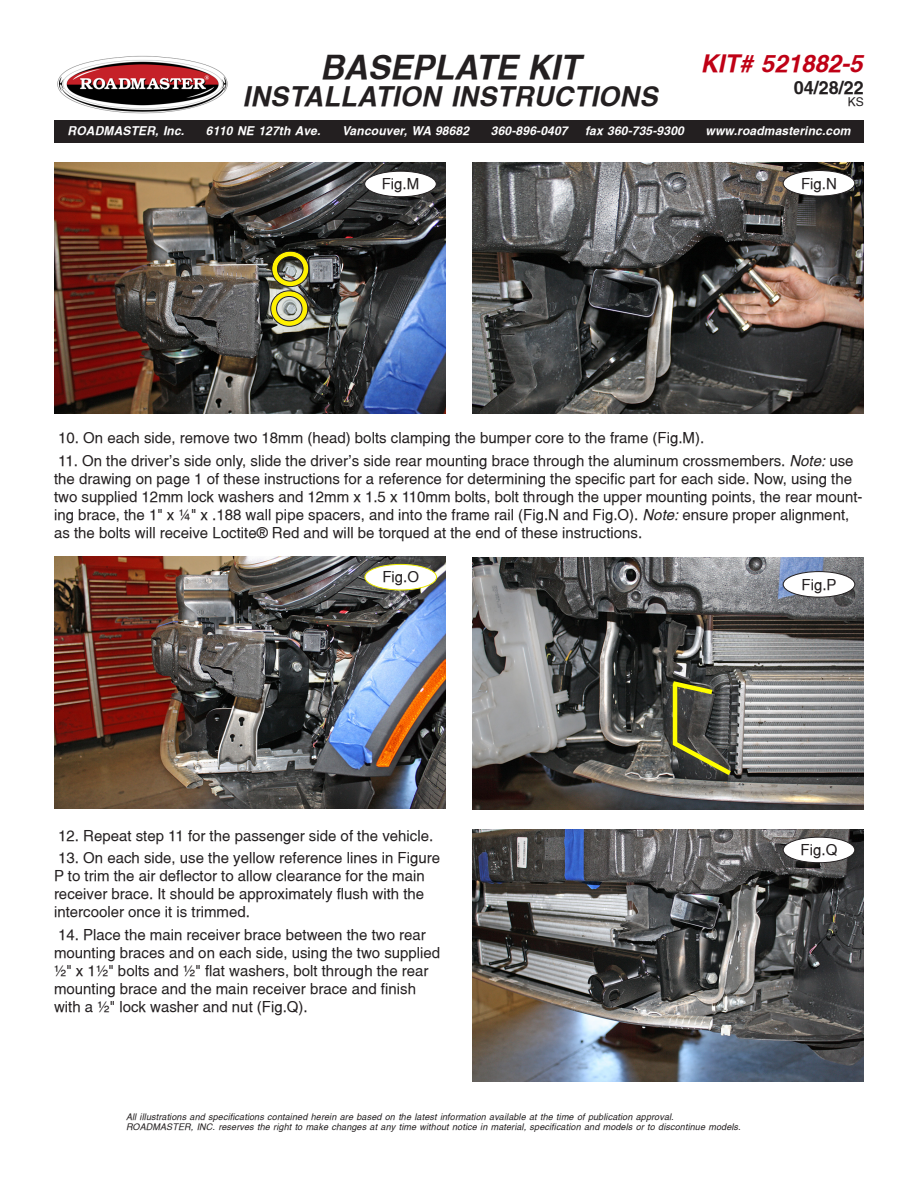
<style>
.page{position:relative;width:918px;height:1188px;background:#fff}
.page>*{position:absolute;margin:0;border:0;box-sizing:border-box;transform-origin:0 0}
.t1{font:italic 700 33px "Switzerland";color:#231f20}
.t2{font:italic 700 27px "Switzerland";letter-spacing:.015em;color:#231f20}
.t3{font:italic 700 24px "Switzerland";color:#bf0015}
.t4{font:700 18px "Switzerland";color:#231f20}
.Helv_10pt{font:15px/18px "Switzerland";color:#231f20}
.t5{font:italic 700 12px "Switzerland";letter-spacing:.015em;color:#fff}
.t6{font:12px "Switzerland";color:#231f20}
.Helv_10pt-2{font:italic 9px/10.5px "Switzerland";letter-spacing:.015em;color:#231f20}
.s1{font-style:italic}
</style>
<div class="page">
<div style="left:54px;top:121px;width:810px;height:22px;background:#231f20"></div>
<img style="left:57px;top:55px;width:171px;height:59px">
<img style="left:54px;top:556px;width:392px;height:252px">
<div style="left:365px;top:564px;width:72px;height:26px;background:#fff;border-radius:50%"></div>
<div style="left:365px;top:564px;width:72px;height:26px;border:1px solid #eceb00;border-radius:50%"></div>
<img style="left:472px;top:557px;width:392px;height:252px">
<img style="left:472px;top:829px;width:392px;height:252px">
<div style="left:783px;top:837px;width:72px;height:26px;background:#fff;border-radius:50%"></div>
<div style="left:783px;top:837px;width:72px;height:26px;border:1px solid #231f20;border-radius:50%"></div>
<img style="left:54px;top:162px;width:392px;height:252px">
<div style="left:365px;top:171px;width:71px;height:26px;background:#fff;border-radius:50%"></div>
<div style="left:364px;top:171px;width:72px;height:26px;border:1px solid #231f20;border-radius:50%"></div>
<img style="left:472px;top:162px;width:392px;height:252px">
<div style="left:783px;top:171px;width:72px;height:25px;background:#fff;border-radius:50%"></div>
<div style="left:783px;top:170px;width:72px;height:26px;border:1px solid #231f20;border-radius:50%"></div>
<div style="left:783px;top:572px;width:72px;height:25px;background:#fff;border-radius:50%"></div>
<div style="left:783px;top:571px;width:72px;height:26px;border:1px solid #231f20;border-radius:50%"></div>
<div style="left:271px;top:291px;width:37px;height:35px;border:5px solid #fff101;border-radius:50%"></div>
<div style="left:270px;top:290px;width:38px;height:37px;border:1px solid #231f20;border-radius:50%"></div>
<div style="left:276px;top:296px;width:26px;height:25px;border:1px solid #231f20;border-radius:50%"></div>
<div style="left:272px;top:251px;width:37px;height:35px;border:5px solid #fff101;border-radius:50%"></div>
<div style="left:271px;top:251px;width:38px;height:36px;border:1px solid #231f20;border-radius:50%"></div>
<div style="left:277px;top:256px;width:26px;height:26px;border:1px solid #231f20;border-radius:50%"></div>
<svg style="left:668px;top:678px;width:49px;height:19px"></svg>
<hr style="left:673px;top:683px;width:4px;height:62px;background:#fffe00">
<svg style="left:668px;top:737px;width:68px;height:42px;background:#57583c"></svg>
<h1 class="t1" style="left:320px;top:48px;width:261px">BASEPLATE KIT</h1>
<h2 class="t2" style="left:243px;top:80px;width:417px">INSTALLATION INSTRUCTIONS</h2>
<h3 class="t3" style="left:701px;top:49px;width:163px">KIT# 521882-5</h3>
<p class="t4" style="left:794px;top:76px;width:72px">04/28/22</p>
<p class="t6" style="left:848px;top:94px;width:18px">KS</p>
<p class="t5" style="left:68px;top:124px;width:118px">ROADMASTER, Inc.</p>
<p class="t5" style="left:206px;top:124px;width:116px">6110 NE 127th Ave.</p>
<p class="t5" style="left:342px;top:124px;width:129px">Vancouver, WA 98682</p>
<p class="t5" style="left:491px;top:124px;width:78px">360-896-0407</p>
<p class="t5" style="left:585px;top:124px;width:100px">fax 360-735-9300</p>
<p class="t5" style="left:706px;top:124px;width:146px">www.roadmasterinc.com</p>
<p class="Helv_10pt" style="left:382px;top:175px;width:39px">Fig.M</p>
<p class="Helv_10pt" style="left:801px;top:174px;width:37px">Fig.N</p>
<p class="Helv_10pt" style="left:58px;top:429px;width:648px">10. On each side, remove two 18mm (head) bolts clamping the bumper core to the frame (Fig.M).</p>
<p class="Helv_10pt" style="left:54px;top:451px;width:810px">11. On the driver's side only, slide the driver's side rear mounting brace through the aluminum crossmembers. <span class="s1">Note:</span> use the drawing on page 1 of these instructions for a reference for determining the specific part for each side. Now, using the two supplied 12mm lock washers and 12mm x 1.5 x 110mm bolts, bolt through the upper mounting points, the rear mount&shy;ing brace, the 1" x ¼" x .188 wall pipe spacers, and into the frame rail (Fig.N and Fig.O). <span class="s1">Note:</span> ensure proper alignment, as the bolts will receive Loctite® Red and will be torqued at the end of these instructions.</p>
<p class="Helv_10pt" style="left:382px;top:568px;width:38px">Fig.O</p>
<p class="Helv_10pt" style="left:802px;top:575px;width:37px">Fig.P</p>
<p class="Helv_10pt" style="left:58px;top:826px;width:377px">12. Repeat step 11 for the passenger side of the vehicle.</p>
<p class="Helv_10pt" style="left:54px;top:849px;width:388px">13. On each side, use the yellow reference lines in Figure P to trim the air deflector to allow clearance for the main receiver brace. It should be approximately flush with the intercooler once it is trimmed.</p>
<p class="Helv_10pt" style="left:54px;top:925px;width:388px">14. Place the main receiver brace between the two rear mounting braces and on each side, using the two supplied ½" x 1½" bolts and ½" flat washers, bolt through the rear mounting brace and the main receiver brace and finish with a ½" lock washer and nut (Fig.Q).</p>
<p class="Helv_10pt-2" style="left:126px;top:1111px;width:616px">All illustrations and specifications contained herein are based on the latest information available at the time of publication approval.<br>ROADMASTER, INC. reserves the right to make changes at any time without notice in material, specification and models or to discontinue models.</p>
<p class="Helv_10pt" style="left:801px;top:841px;width:38px">Fig.Q</p>
</div>
